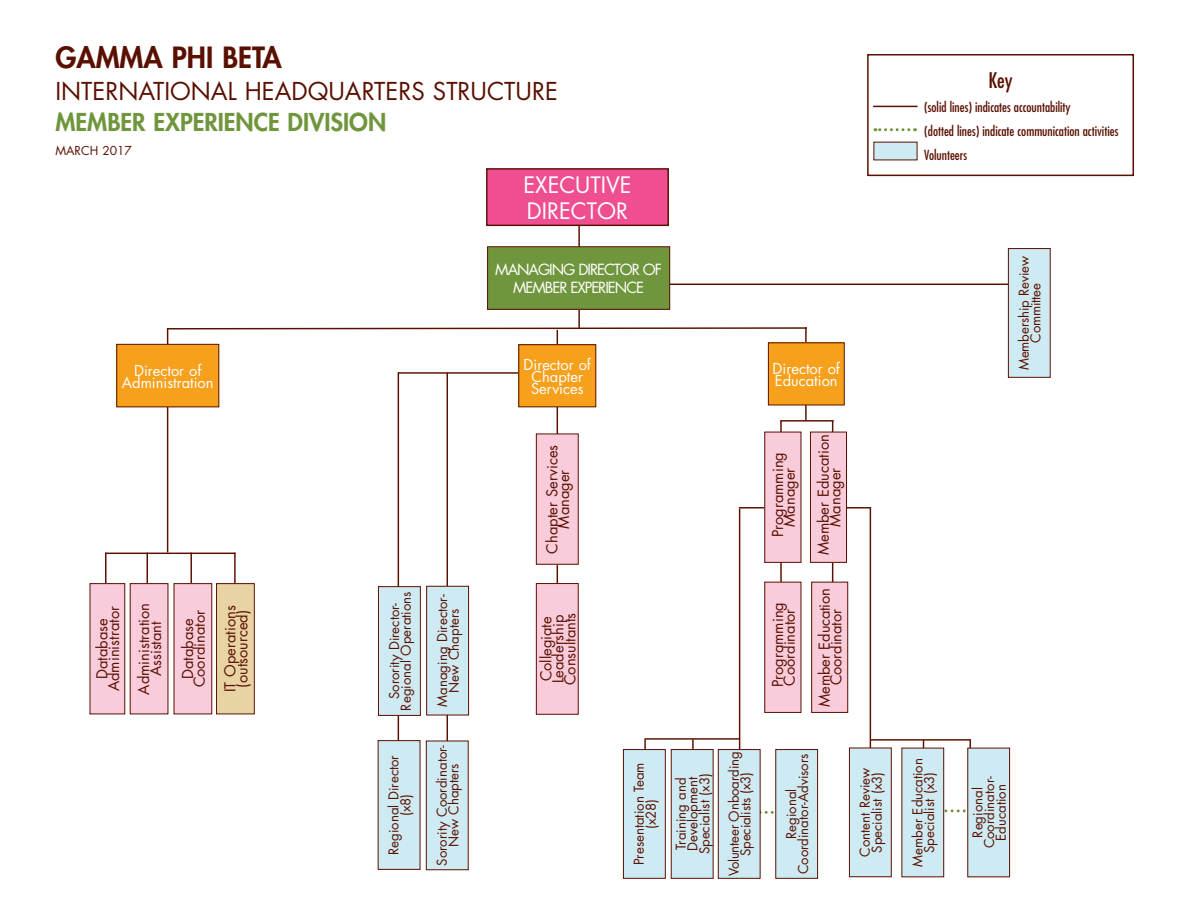
<style>
.page{position:relative;width:1188px;height:918px;background:#fff}
.page>*{position:absolute;margin:0;border:0;box-sizing:border-box;transform-origin:0 0}
.t1{font:800 28.5px "Futura Std";color:#5a1000}
.t2{font:24px "Futura Std";color:#5a1000}
.t3{font:800 24px "Futura Std";color:#70963d}
.t4{font:22.05px/26.4px "Futura Std";color:#fff}
.t5{font:condensed 21px "Futura Std";color:#5a1000}
.t6{font:15px/17.7px "Futura Std";letter-spacing:-.07em;color:#fff;text-align:center}
.t7{font:14.7px/11.7px "Futura Std";color:#5a1000;text-align:center}
.t8{font:14.7px/11.7px "Futura Std";color:#fff;text-align:center}
.t9{font:condensed 13.5px "Futura Std";color:#5a1000}
.t10{font:13.2px/11.7px "Futura Std";color:#5a1000;text-align:center}
.t11{font:12px "Futura Std";color:#5a1000}
</style>
<div class="page">
<svg style="left:761px;top:811px;width:13px;height:3px"></svg>
<div style="left:776px;top:750px;width:42px;height:128px;background:#ceebf3"></div>
<div style="left:775px;top:749px;width:43px;height:130px;border:1px solid #5a1000"></div>
<hr style="left:447px;top:373px;width:1px;height:436px;background:#5a1000">
<hr style="left:398px;top:372px;width:1px;height:436px;background:#5a1000">
<hr style="left:398px;top:372px;width:146px;height:2px;background:#5a1000">
<hr style="left:538px;top:284px;width:499px;height:1px;background:#5a1000">
<hr style="left:739px;top:507px;width:42px;height:2px;background:#5a1000">
<hr style="left:830px;top:507px;width:41px;height:2px;background:#5a1000">
<hr style="left:234px;top:553px;width:2px;height:70px;background:#5a1000">
<hr style="left:105px;top:553px;width:1px;height:70px;background:#5a1000">
<hr style="left:780px;top:421px;width:2px;height:214px;background:#5a1000">
<hr style="left:832px;top:421px;width:1px;height:214px;background:#5a1000">
<hr style="left:147px;top:553px;width:1px;height:70px;background:#5a1000">
<hr style="left:557px;top:330px;width:1px;height:299px;background:#5a1000">
<hr style="left:167px;top:329px;width:1px;height:223px;background:#5a1000">
<hr style="left:191px;top:553px;width:1px;height:70px;background:#5a1000">
<hr style="left:805px;top:327px;width:2px;height:93px;background:#5a1000">
<hr style="left:578px;top:207px;width:2px;height:121px;background:#5a1000">
<hr style="left:780px;top:420px;width:54px;height:2px;background:#5a1000">
<hr style="left:105px;top:553px;width:130px;height:1px;background:#5a1000">
<div style="left:117px;top:344px;width:102px;height:63px;background:#f6a01b"></div>
<div style="left:116px;top:344px;width:103px;height:63px;border:1px solid #5a1000"></div>
<div style="left:488px;top:247px;width:182px;height:62px;background:#70963d"></div>
<div style="left:487px;top:246px;width:183px;height:64px;border:1px solid #5a1000"></div>
<div style="left:519px;top:345px;width:77px;height:62px;background:#f6a01b"></div>
<div style="left:518px;top:344px;width:78px;height:63px;border:1px solid #5a1000"></div>
<div style="left:768px;top:343px;width:76px;height:62px;background:#f6a01b"></div>
<div style="left:768px;top:342px;width:77px;height:63px;border:1px solid #5a1000"></div>
<div style="left:536px;top:434px;width:42px;height:130px;background:#f9ccdb"></div>
<div style="left:536px;top:434px;width:43px;height:131px;border:1px solid #5a1000"></div>
<div style="left:217px;top:584px;width:37px;height:130px;background:#e8d3a5"></div>
<div style="left:216px;top:583px;width:39px;height:131px;border:1px solid #5a1000"></div>
<div style="left:810px;top:432px;width:36px;height:130px;background:#f9ccdb"></div>
<div style="left:810px;top:432px;width:37px;height:131px;border:1px solid #5a1000"></div>
<div style="left:765px;top:432px;width:36px;height:130px;background:#f9ccdb"></div>
<div style="left:764px;top:432px;width:37px;height:131px;border:1px solid #5a1000"></div>
<svg style="left:166px;top:327px;width:641px;height:3px"></svg>
<div style="left:130px;top:584px;width:38px;height:130px;background:#f9ccdb"></div>
<div style="left:90px;top:584px;width:35px;height:130px;background:#f9ccdb"></div>
<div style="left:90px;top:583px;width:35px;height:131px;border:1px solid #5a1000"></div>
<div style="left:536px;top:584px;width:42px;height:130px;background:#f9ccdb"></div>
<div style="left:536px;top:583px;width:43px;height:132px;border:1px solid #5a1000"></div>
<div style="left:812px;top:582px;width:36px;height:130px;background:#f9ccdb"></div>
<div style="left:811px;top:582px;width:37px;height:131px;border:1px solid #5a1000"></div>
<div style="left:765px;top:582px;width:36px;height:130px;background:#f9ccdb"></div>
<div style="left:764px;top:582px;width:37px;height:131px;border:1px solid #5a1000"></div>
<div style="left:174px;top:584px;width:38px;height:130px;background:#f9ccdb"></div>
<div style="left:174px;top:583px;width:38px;height:131px;border:1px solid #5a1000"></div>
<div style="left:487px;top:169px;width:181px;height:56px;background:#ef4e91"></div>
<div style="left:486px;top:168px;width:183px;height:58px;border:1px solid #5a1000"></div>
<div style="left:867px;top:54px;width:267px;height:122px;border:2px solid #5a1000"></div>
<hr style="left:873px;top:106px;width:45px;height:1px;background:#5a1000">
<svg style="left:875px;top:128px;width:34px;height:3px"></svg>
<div style="left:874px;top:142px;width:43px;height:18px;background:#ceebf3"></div>
<hr style="left:870px;top:508px;width:1px;height:277px;background:#5a1000">
<hr style="left:870px;top:739px;width:100px;height:2px;background:#5a1000">
<hr style="left:645px;top:738px;width:95px;height:2px;background:#5a1000">
<svg style="left:944px;top:809px;width:22px;height:3px"></svg>
<hr style="left:739px;top:509px;width:1px;height:309px;background:#5a1000">
<hr style="left:923px;top:740px;width:1px;height:79px;background:#5a1000">
<hr style="left:970px;top:739px;width:1px;height:80px;background:#5a1000">
<hr style="left:692px;top:739px;width:2px;height:79px;background:#5a1000">
<hr style="left:644px;top:739px;width:2px;height:79px;background:#5a1000">
<div style="left:671px;top:750px;width:42px;height:128px;background:#ceebf3"></div>
<div style="left:623px;top:750px;width:42px;height:128px;background:#ceebf3"></div>
<div style="left:623px;top:749px;width:43px;height:130px;border:1px solid #5a1000"></div>
<div style="left:718px;top:750px;width:42px;height:128px;background:#ceebf3"></div>
<div style="left:718px;top:749px;width:43px;height:130px;border:1px solid #5a1000"></div>
<div style="left:902px;top:748px;width:42px;height:129px;background:#ceebf3"></div>
<div style="left:901px;top:748px;width:43px;height:129px;border:1px solid #5a1000"></div>
<div style="left:968px;top:748px;width:42px;height:129px;background:#ceebf3"></div>
<div style="left:967px;top:748px;width:43px;height:129px;border:1px solid #5a1000"></div>
<div style="left:849px;top:748px;width:42px;height:129px;background:#ceebf3"></div>
<div style="left:849px;top:748px;width:43px;height:129px;border:1px solid #5a1000"></div>
<div style="left:1008px;top:249px;width:42px;height:128px;background:#ceebf3"></div>
<div style="left:1008px;top:248px;width:43px;height:130px;border:1px solid #5a1000"></div>
<div style="left:378px;top:587px;width:42px;height:128px;background:#ceebf3"></div>
<div style="left:378px;top:586px;width:43px;height:130px;border:1px solid #5a1000"></div>
<div style="left:427px;top:586px;width:42px;height:129px;background:#ceebf3"></div>
<div style="left:426px;top:586px;width:43px;height:129px;border:1px solid #5a1000"></div>
<div style="left:378px;top:741px;width:42px;height:128px;background:#ceebf3"></div>
<div style="left:426px;top:741px;width:42px;height:129px;background:#ceebf3"></div>
<div style="left:426px;top:741px;width:43px;height:129px;border:1px solid #5a1000"></div>
<p class="t1" style="left:56px;top:40px;width:228px">GAMMA PHI BETA</p>
<p class="t2" style="left:56px;top:75px;width:504px">INTERNATIONAL HEADQUARTERS STRUCTURE</p>
<p class="t3" style="left:56px;top:107px;width:332px">MEMBER EXPERIENCE DIVISION</p>
<p class="t11" style="left:56px;top:143px;width:78px">MARCH 2017</p>
<p class="t4" style="left:523px;top:172px;width:110px">EXECUTIVE<br>DIRECTOR</p>
<p class="t8" style="left:122px;top:365px;width:93px">Director of<br>Administration</p>
<p class="t6" style="left:495px;top:261px;width:168px">MANAGING DIRECTOR OF<br>MEMBER EXPERIENCE</p>
<p class="t8" style="left:524px;top:359px;width:69px">Director of<br>Chapter<br>Services</p>
<p class="t8" style="left:773px;top:363px;width:69px;text-align:left">Director of<br>Education</p>
<p class="t7" style="left:546px;top:554px;width:110px;rotate:-90deg">Chapter Services<br>Manager</p>
<p class="t7" style="left:772px;top:537px;width:87px;rotate:-90deg">Programming</p>
<p class="t7" style="left:784px;top:527px;width:60px;rotate:-90deg">Manager</p>
<p class="t7" style="left:818px;top:555px;width:122px;rotate:-90deg">Member Education</p>
<p class="t7" style="left:829px;top:527px;width:60px;rotate:-90deg">Manager</p>
<p class="t10" style="left:388px;top:711px;width:121px;rotate:-90deg">Sorority Director-<br>Regional Operations</p>
<p class="t10" style="left:437px;top:707px;width:113px;rotate:-90deg">Managing Director-<br>New Chapters</p>
<p class="t7" style="left:138px;top:695px;width:93px;rotate:-90deg">Administration</p>
<p class="t7" style="left:225px;top:692px;width:88px;rotate:-90deg">IT Operations</p>
<p class="t7" style="left:108px;top:691px;width:87px;rotate:-90deg">Administrator</p>
<p class="t7" style="left:540px;top:685px;width:74px;text-align:left;rotate:-90deg">Collegiate<br>Leadership<br>Consultants</p>
<p class="t7" style="left:182px;top:679px;width:62px;rotate:-90deg">Database</p>
<p class="t7" style="left:194px;top:687px;width:79px;rotate:-90deg">Coordinator</p>
<p class="t7" style="left:236px;top:688px;width:79px;rotate:-90deg">(outsourced)</p>
<p class="t7" style="left:96px;top:679px;width:62px;rotate:-90deg">Database</p>
<p class="t7" style="left:150px;top:676px;width:57px;rotate:-90deg">Assistant</p>
<p class="t7" style="left:772px;top:687px;width:87px;text-align:left;rotate:-90deg">Programming<br>Coordinator</p>
<p class="t7" style="left:819px;top:707px;width:120px;rotate:-90deg">Member Education<br>Coordinator</p>
<p class="t5" style="left:988px;top:67px;width:26px">Key</p>
<p class="t9" style="left:924px;top:99px;width:148px">(solid lines) indicates accountability</p>
<p class="t9" style="left:924px;top:123px;width:196px">(dotted lines) indicate communication activities</p>
<p class="t9" style="left:924px;top:147px;width:45px">Volunteers</p>
<p class="t10" style="left:1018px;top:370px;width:116px;rotate:-90deg">Membership Review<br>Committee</p>
<p class="t10" style="left:388px;top:855px;width:101px;rotate:-90deg">Regional Director (x8)</p>
<p class="t10" style="left:436px;top:866px;width:122px;rotate:-90deg">Sorority Coordinator-<br>New Chapters</p>
<p class="t10" style="left:633px;top:865px;width:105px;rotate:-90deg">Presentation Team</p>
<p class="t10" style="left:645px;top:829px;width:32px;rotate:-90deg">(x28)</p>
<p class="t10" style="left:675px;top:854px;width:83px;rotate:-90deg">Training and<br>Development<br>Specialist (x3)</p>
<p class="t10" style="left:728px;top:876px;width:127px;rotate:-90deg">Volunteer Onboarding<br>Specialists (x3)</p>
<p class="t10" style="left:912px;top:867px;width:110px;rotate:-90deg">Member Education<br>Specialist (x3)</p>
<p class="t10" style="left:786px;top:874px;width:122px;rotate:-90deg">Regional<br>Coordinator-Advisors</p>
<p class="t10" style="left:859px;top:857px;width:91px;rotate:-90deg">Content Review<br>Specialist (x3)</p>
<p class="t10" style="left:972px;top:848px;width:74px;rotate:-90deg">Regional<br>Coordinator-<br>Education</p>
</div>
